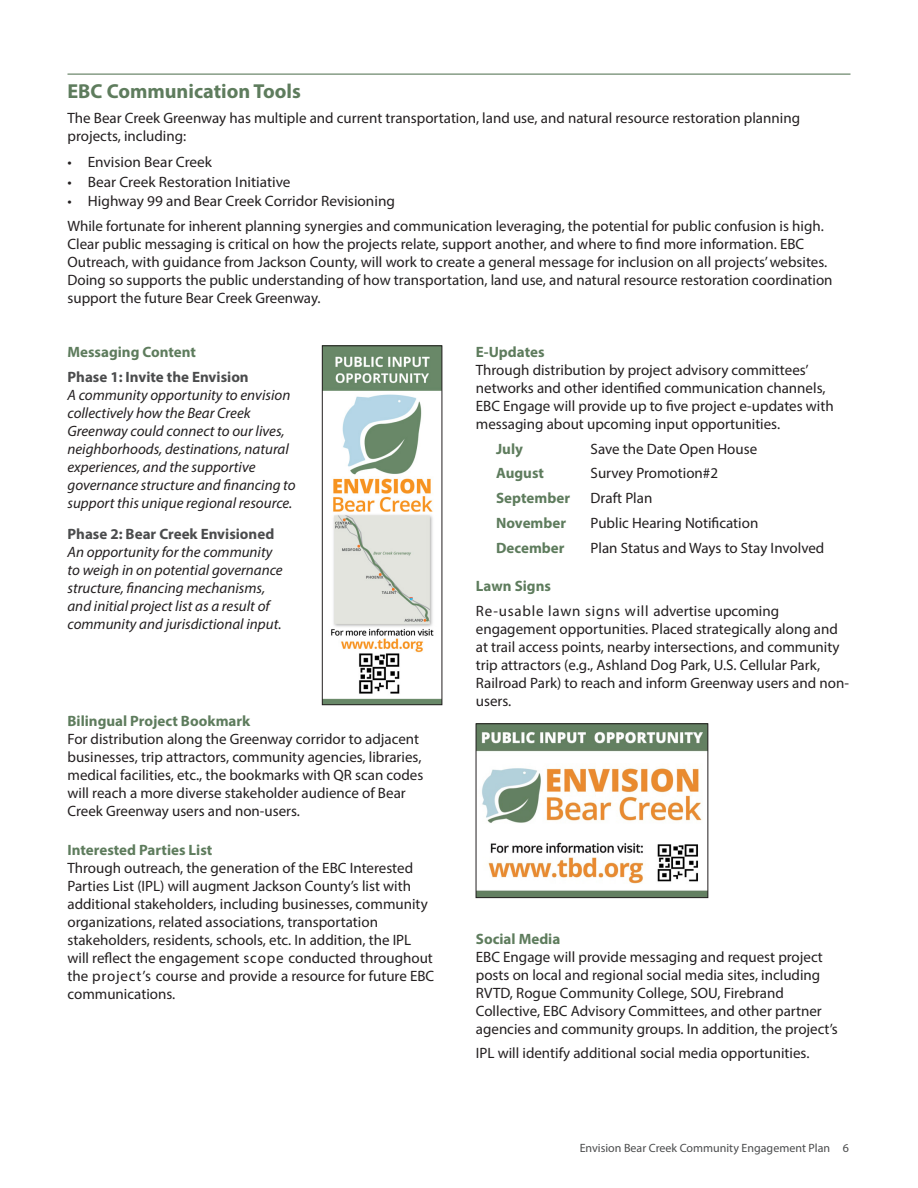
<style>
.page{position:relative;width:918px;height:1188px;background:#fff}
.page>*{position:absolute;margin:0;border:0;box-sizing:border-box;transform-origin:0 0}
._13_myriad_bold_with{font:700 20.25px "Myriad Pro";color:#5e7c5d}
._10_myriad_reg{font:15px/18px "Myriad Pro";color:#231f20}
._10_myriad_reg-2{font:italic 15px/18px "Myriad Pro";color:#231f20}
.meeting_indent{font:15px "Myriad Pro";color:#231f20}
.myriad_bullet{font:15px "Myriad Pro";color:#231f20}
._10_Myraid_bold{font:700 15px "Myriad Pro";color:#5e7c5d}
._10_Myriad_bold_blac{font:700 15px "Myriad Pro";color:#4b4c4d}
.meeting_indent-2{font:700 15px "Myriad Pro";color:#5e7c5d}
.t1{font:12px "Myriad Pro";color:#4b4c4d}
</style>
<div class="page">
<hr style="left:68px;top:74px;width:782px;height:1px;background:#5e7c5d">
<img style="left:324px;top:348px;width:116px;height:355px">
<div style="left:322px;top:346px;width:120px;height:359px;border:1px solid #231f20"></div>
<img style="left:478px;top:726px;width:228px;height:170px">
<div style="left:476px;top:724px;width:232px;height:174px;border:1px solid #231f20"></div>
<p class="_13_myriad_bold_with" style="left:68px;top:78px;width:235px">EBC Communication Tools</p>
<p class="_10_myriad_reg" style="left:68px;top:109px;width:734px">The Bear Creek Greenway has multiple and current transportation, land use, and natural resource restoration planning projects, including:</p>
<p class="myriad_bullet" style="left:68px;top:153px;width:146px">• Envision Bear Creek</p>
<p class="myriad_bullet" style="left:68px;top:172px;width:225px">• Bear Creek Restoration Initiative</p>
<p class="myriad_bullet" style="left:68px;top:192px;width:329px">• Highway 99 and Bear Creek Corridor Revisioning</p>
<p class="_10_myriad_reg" style="left:68px;top:216px;width:767px">While fortunate for inherent planning synergies and communication leveraging, the potential for public confusion is high.<br>Clear public messaging is critical on how the projects relate, support another, and where to find more information. EBC Outreach, with guidance from Jackson County, will work to create a general message for inclusion on all projects’ websites.<br>Doing so supports the public understanding of how transportation, land use, and natural resource restoration coordination support the future Bear Creek Greenway.</p>
<p class="_10_Myraid_bold" style="left:68px;top:342px;width:130px">Messaging Content</p>
<p class="_10_Myriad_bold_blac" style="left:68px;top:367px;width:183px">Phase 1: Invite the Envision</p>
<p class="_10_myriad_reg-2" style="left:68px;top:385px;width:230px">A community opportunity to envision collectively how the Bear Creek Greenway could connect to our lives, neighborhoods, destinations, natural experiences, and the supportive governance structure and financing to support this unique regional resource.</p>
<p class="_10_Myriad_bold_blac" style="left:68px;top:524px;width:208px">Phase 2: Bear Creek Envisioned</p>
<p class="_10_myriad_reg-2" style="left:68px;top:543px;width:217px">An opportunity for the community to weigh in on potential governance structure, financing mechanisms, and initial project list as a result of community and jurisdictional input.</p>
<p class="_10_Myraid_bold" style="left:68px;top:711px;width:184px">Bilingual Project Bookmark</p>
<p class="_10_myriad_reg" style="left:68px;top:730px;width:357px">For distribution along the Greenway corridor to adjacent businesses, trip attractors, community agencies, libraries, medical facilities, etc., the bookmarks with QR scan codes will reach a more diverse stakeholder audience of Bear Creek Greenway users and non-users.</p>
<p class="_10_Myraid_bold" style="left:68px;top:840px;width:146px">Interested Parties List</p>
<p class="_10_myriad_reg" style="left:68px;top:858px;width:368px">Through outreach, the generation of the EBC Interested Parties List (IPL) will augment Jackson County’s list with additional stakeholders, including businesses, community organizations, related associations, transportation stakeholders, residents, schools, etc. In addition, the IPL will reflect the engagement scope conducted throughout the project’s course and provide a resource for future EBC communications.</p>
<p class="_10_Myraid_bold" style="left:476px;top:342px;width:70px">E-Updates</p>
<p class="_10_myriad_reg" style="left:476px;top:361px;width:359px">Through distribution by project advisory committees’ networks and other identified communication channels, EBC Engage will provide up to five project e-updates with messaging about upcoming input opportunities.</p>
<p class="meeting_indent-2" style="left:496px;top:439px;width:28px">July</p>
<p class="meeting_indent" style="left:591px;top:439px;width:168px">Save the Date Open House</p>
<p class="meeting_indent-2" style="left:496px;top:464px;width:49px">August</p>
<p class="meeting_indent" style="left:591px;top:464px;width:129px">Survey Promotion#2</p>
<p class="meeting_indent-2" style="left:496px;top:488px;width:75px">September</p>
<p class="meeting_indent" style="left:591px;top:489px;width:63px">Draft Plan</p>
<p class="meeting_indent-2" style="left:496px;top:513px;width:72px">November</p>
<p class="meeting_indent" style="left:591px;top:514px;width:169px">Public Hearing Notification</p>
<p class="meeting_indent-2" style="left:496px;top:538px;width:70px">December</p>
<p class="meeting_indent" style="left:591px;top:538px;width:235px">Plan Status and Ways to Stay Involved</p>
<p class="_10_Myraid_bold" style="left:476px;top:576px;width:77px">Lawn Signs</p>
<p class="_10_myriad_reg" style="left:476px;top:601px;width:375px">Re-usable lawn signs will advertise upcoming engagement opportunities. Placed strategically along and at trail access points, nearby intersections, and community trip attractors (e.g., Ashland Dog Park, U.S. Cellular Park, Railroad Park) to reach and inform Greenway users and non&shy;users.</p>
<p class="_10_Myraid_bold" style="left:476px;top:929px;width:86px">Social Media</p>
<p class="_10_myriad_reg" style="left:476px;top:948px;width:364px">EBC Engage will provide messaging and request project posts on local and regional social media sites, including RVTD, Rogue Community College, SOU, Firebrand Collective, EBC Advisory Committees, and other partner agencies and community groups. In addition, the project’s</p>
<p class="_10_myriad_reg" style="left:476px;top:1044px;width:335px">IPL will identify additional social media opportunities.</p>
<p class="t1" style="left:580px;top:1141px;width:271px">Envision Bear Creek Community Engagement Plan 6</p>
</div>
